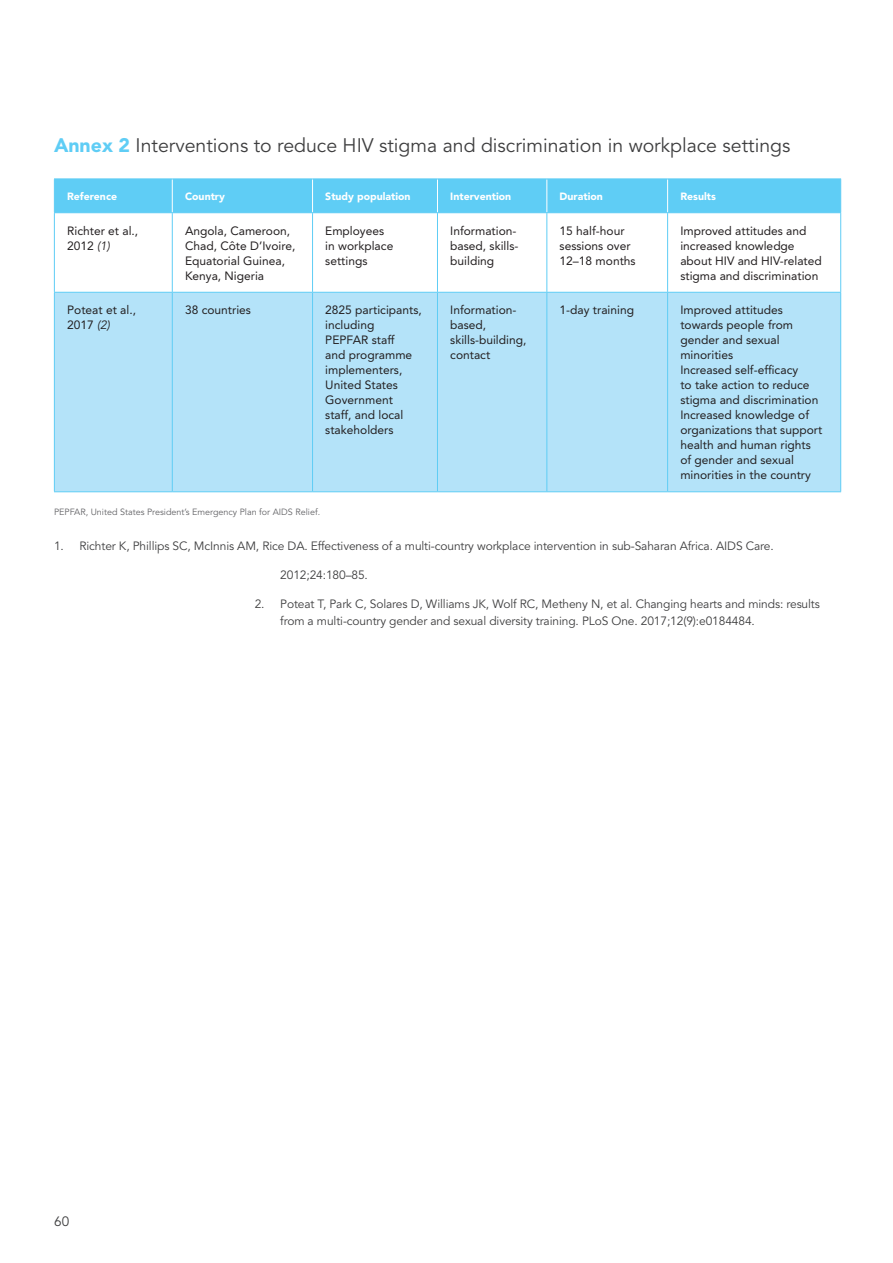
<style>
.page{position:relative;width:893px;height:1263px;background:#fff}
.page>*{position:absolute;margin:0;border:0;box-sizing:border-box;transform-origin:0 0}
.t1{font:19.5px "Avenir";color:#3e3e3f}
.t2{font:13.5px "Avenir";color:#3e3e3f}
.t3{font:12px/15px "Avenir";color:#231f20}
.t4{font:12px/16.5px "Avenir";letter-spacing:-.01em;color:#3e3e3f}
.t5{font:900 10.5px "Avenir";color:#fff}
.t6{font:9px "Avenir";color:#636366}
.s1{font-weight:900;color:#5fcdf5}
.s2{font-style:italic}
</style>
<div class="page">
<div style="left:55px;top:180px;width:785px;height:32px;background:#5fcdf5"></div>
<div style="left:55px;top:293px;width:785px;height:198px;background:#b4e3f9"></div>
<hr style="left:172px;top:179px;width:1px;height:33px;background:#fff">
<hr style="left:312px;top:179px;width:1px;height:33px;background:#fff">
<hr style="left:437px;top:179px;width:1px;height:33px;background:#fff">
<hr style="left:546px;top:179px;width:1px;height:33px;background:#fff">
<hr style="left:667px;top:179px;width:1px;height:33px;background:#fff">
<hr style="left:54px;top:179px;width:1px;height:33px;background:#5fcdf5">
<hr style="left:54px;top:179px;width:118px;height:1px;background:#5fcdf5">
<hr style="left:172px;top:179px;width:141px;height:1px;background:#5fcdf5">
<hr style="left:313px;top:179px;width:124px;height:1px;background:#5fcdf5">
<hr style="left:437px;top:179px;width:110px;height:1px;background:#5fcdf5">
<hr style="left:547px;top:179px;width:121px;height:1px;background:#5fcdf5">
<hr style="left:668px;top:179px;width:173px;height:1px;background:#5fcdf5">
<hr style="left:840px;top:179px;width:1px;height:33px;background:#5fcdf5">
<hr style="left:54px;top:213px;width:1px;height:79px;background:#5fcdf5">
<hr style="left:54px;top:212px;width:118px;height:1px;background:#5fcdf5">
<hr style="left:172px;top:212px;width:141px;height:1px;background:#5fcdf5">
<hr style="left:313px;top:212px;width:124px;height:1px;background:#5fcdf5">
<hr style="left:437px;top:212px;width:110px;height:1px;background:#5fcdf5">
<hr style="left:547px;top:212px;width:121px;height:1px;background:#5fcdf5">
<hr style="left:668px;top:212px;width:173px;height:1px;background:#5fcdf5">
<hr style="left:172px;top:213px;width:1px;height:79px;background:#5fcdf5">
<hr style="left:312px;top:213px;width:1px;height:79px;background:#5fcdf5">
<hr style="left:437px;top:213px;width:1px;height:79px;background:#5fcdf5">
<hr style="left:546px;top:213px;width:1px;height:79px;background:#5fcdf5">
<hr style="left:667px;top:213px;width:1px;height:79px;background:#5fcdf5">
<hr style="left:840px;top:213px;width:1px;height:79px;background:#5fcdf5">
<hr style="left:54px;top:293px;width:1px;height:198px;background:#5fcdf5">
<hr style="left:54px;top:292px;width:118px;height:1px;background:#5fcdf5">
<hr style="left:172px;top:292px;width:141px;height:1px;background:#5fcdf5">
<hr style="left:313px;top:292px;width:124px;height:1px;background:#5fcdf5">
<hr style="left:437px;top:292px;width:110px;height:1px;background:#5fcdf5">
<hr style="left:547px;top:292px;width:121px;height:1px;background:#5fcdf5">
<hr style="left:668px;top:292px;width:173px;height:1px;background:#5fcdf5">
<hr style="left:172px;top:293px;width:1px;height:198px;background:#5fcdf5">
<hr style="left:312px;top:293px;width:1px;height:198px;background:#5fcdf5">
<hr style="left:437px;top:293px;width:1px;height:198px;background:#5fcdf5">
<hr style="left:546px;top:293px;width:1px;height:198px;background:#5fcdf5">
<hr style="left:667px;top:293px;width:1px;height:198px;background:#5fcdf5">
<hr style="left:840px;top:293px;width:1px;height:198px;background:#5fcdf5">
<hr style="left:54px;top:491px;width:118px;height:1px;background:#5fcdf5">
<hr style="left:172px;top:491px;width:141px;height:1px;background:#5fcdf5">
<hr style="left:313px;top:491px;width:124px;height:1px;background:#5fcdf5">
<hr style="left:437px;top:491px;width:110px;height:1px;background:#5fcdf5">
<hr style="left:547px;top:491px;width:121px;height:1px;background:#5fcdf5">
<hr style="left:668px;top:491px;width:173px;height:1px;background:#5fcdf5">
<h1 class="t1" style="left:54px;top:134px;width:738px"><span class="s1">Annex 2</span> Interventions to reduce HIV stigma and discrimination in workplace settings</h1>
<p class="t5" style="left:67px;top:190px;width:51px">Reference</p>
<p class="t5" style="left:185px;top:190px;width:42px">Country</p>
<p class="t5" style="left:325px;top:190px;width:87px">Study population</p>
<p class="t5" style="left:450px;top:190px;width:63px">Intervention</p>
<p class="t5" style="left:560px;top:190px;width:45px">Duration</p>
<p class="t5" style="left:680px;top:190px;width:37px">Results</p>
<p class="t3" style="left:67px;top:223px;width:73px">Richter et al.,<br>2012 <span class="s2">(1)</span></p>
<p class="t3" style="left:185px;top:223px;width:112px">Angola, Cameroon,<br>Chad, Côte D’Ivoire,<br>Equatorial Guinea,<br>Kenya, Nigeria</p>
<p class="t3" style="left:325px;top:223px;width:70px">Employees in workplace settings</p>
<p class="t3" style="left:450px;top:223px;width:70px">Information&shy;based, skills&shy;building</p>
<p class="t3" style="left:560px;top:223px;width:78px">15 half-hour sessions over<br>12–18 months</p>
<p class="t3" style="left:680px;top:223px;width:143px">Improved attitudes and increased knowledge about HIV and HIV-related stigma and discrimination</p>
<p class="t3" style="left:67px;top:302px;width:70px">Poteat et al.,<br>2017 <span class="s2">(2)</span></p>
<p class="t3" style="left:185px;top:302px;width:68px">38 countries</p>
<p class="t3" style="left:325px;top:302px;width:98px">2825 participants, including<br>PEPFAR staff<br>and programme implementers,<br>United States<br>Government staff, and local stakeholders</p>
<p class="t3" style="left:450px;top:302px;width:78px">Information&shy;based, skills-building, contact</p>
<p class="t3" style="left:560px;top:302px;width:76px">1-day training</p>
<p class="t3" style="left:680px;top:302px;width:143px">Improved attitudes towards people from gender and sexual minorities<br>Increased self-efficacy<br>to take action to reduce stigma and discrimination<br>Increased knowledge of organizations that support health and human rights of gender and sexual minorities in the country</p>
<p class="t6" style="left:54px;top:506px;width:268px">PEPFAR, United States President’s Emergency Plan for AIDS Relief.</p>
<p class="t4" style="left:54px;top:538px;width:721px">1. Richter K, Phillips SC, McInnis AM, Rice DA. Effectiveness of a multi-country workplace intervention in sub-Saharan Africa. AIDS Care.</p>
<p class="t4" style="left:280px;top:567px;width:89px">2012;24:180–85.</p>
<p class="t4" style="left:280px;top:596px;width:541px;text-indent:-26px">2. Poteat T, Park C, Solares D, Williams JK, Wolf RC, Metheny N, et al. Changing hearts and minds: results from a multi-country gender and sexual diversity training. PLoS One. 2017;12(9):e0184484.</p>
<p class="t2" style="left:54px;top:1213px;width:17px">60</p>
</div>
